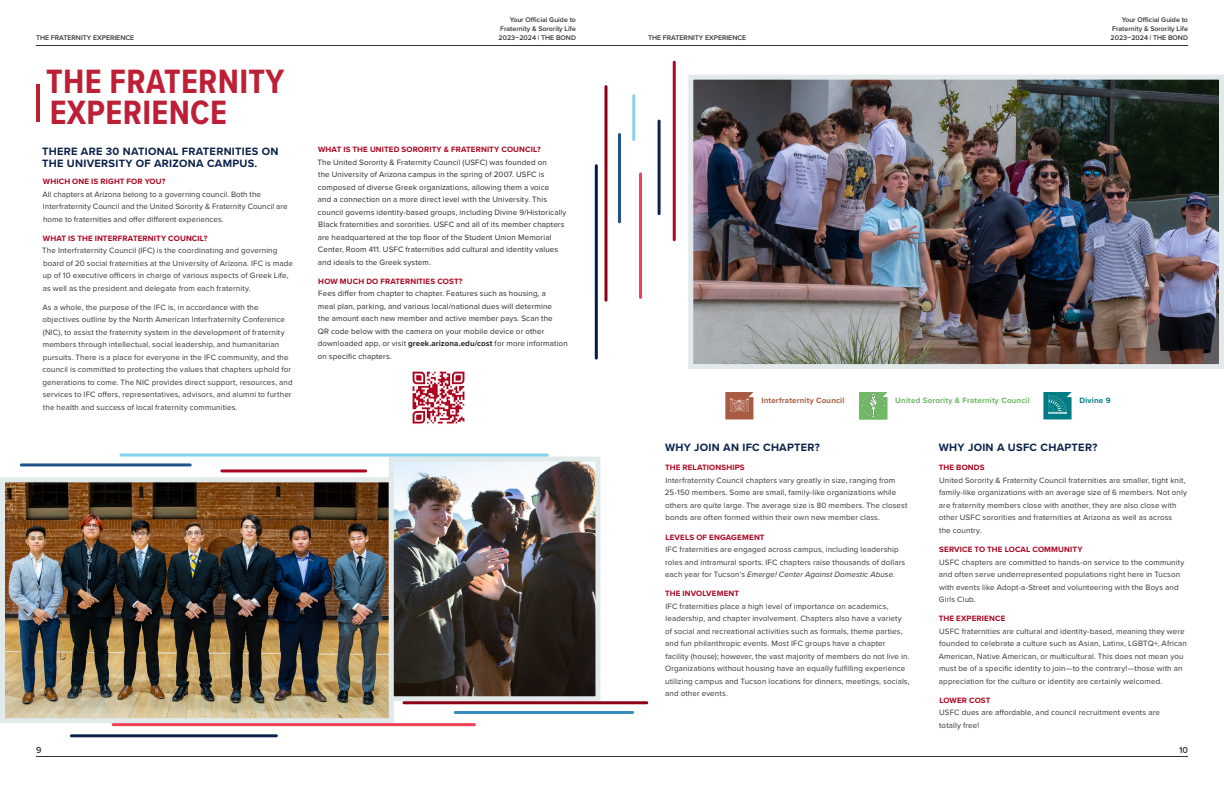
<style>
.page{position:relative;width:1224px;height:792px;background:#fff}
.page>*{position:absolute;margin:0;border:0;box-sizing:border-box;transform-origin:0 0}
.t1{font:700 35px/31px "Proxima Nova Cond";letter-spacing:.01em;color:#bd2036}
.t2{font:700 11px/12.5px "Proxima Nova";letter-spacing:.025em;color:#0c234b}
.t3{font:600 9px "Proxima Nova";color:#343433}
.t4{font:8px/12.5px "Proxima Nova";letter-spacing:.015em;color:#343433}
.t5{font:8px/12.5px "Proxima Nova";letter-spacing:.015em;color:#292829}
.t6{font:700 8px "Proxima Nova";letter-spacing:.02em;color:#ab0520}
.t7{font:700 8px "Proxima Nova";letter-spacing:.02em;color:#70b865}
.t8{font:700 8px "Proxima Nova";letter-spacing:.02em;color:#a95c42}
.t9{font:700 8px "Proxima Nova";letter-spacing:.02em;color:#007d84}
.t10{font:600 7px/9px "Proxima Nova";color:#343433;text-align:justify}
.s1{font-weight:700}
.s2{font-style:italic}
</style>
<div class="page">
<img style="left:694px;top:81px;width:524px;height:282px">
<div style="left:688px;top:75px;width:536px;height:294px;border:5px solid #e2e9eb"></div>
<svg style="left:1043px;top:392px;width:29px;height:27px"></svg>
<svg style="left:725px;top:392px;width:28px;height:27px"></svg>
<svg style="left:859px;top:392px;width:28px;height:27px"></svg>
<img style="left:859px;top:394px;width:28px;height:24px">
<img style="left:412px;top:371px;width:53px;height:53px">
<img style="left:6px;top:483px;width:382px;height:234px">
<div style="left:0;top:477px;width:394px;height:246px;border:5px solid #e2e9eb"></div>
<hr style="left:36px;top:84px;width:4px;height:37px;background:#bd2036">
<hr style="left:36px;top:45px;width:1152px;height:1px;background:#343433">
<hr style="left:36px;top:756px;width:1152px;height:1px;background:#343433">
<img style="left:395px;top:463px;width:199px;height:232px">
<div style="left:389px;top:457px;width:211px;height:244px;border:5px solid #e2e9eb"></div>
<hr style="left:658px;top:121px;width:3px;height:93px;background:#0c234b">
<hr style="left:639px;top:174px;width:3px;height:123px;background:#ef4056">
<hr style="left:618px;top:134px;width:3px;height:88px;background:#1e5288">
<hr style="left:632px;top:96px;width:3px;height:44px;background:#81d3eb">
<hr style="left:604px;top:87px;width:3px;height:213px;background:#8b0015">
<hr style="left:595px;top:166px;width:3px;height:192px;background:#001c48">
<hr style="left:673px;top:62px;width:3px;height:178px;background:#ab0520">
<hr style="left:404px;top:701px;width:243px;height:3px;background:#8b0015">
<hr style="left:455px;top:711px;width:178px;height:3px;background:#378dbd">
<hr style="left:113px;top:723px;width:361px;height:3px;background:#ef4056">
<hr style="left:121px;top:454px;width:426px;height:3px;background:#81d3eb">
<hr style="left:222px;top:469px;width:144px;height:3px;background:#ab0520">
<hr style="left:21px;top:463px;width:169px;height:3px;background:#1e5288">
<hr style="left:71px;top:734px;width:205px;height:3px;background:#0c234b">
<p class="t10" style="left:500px;top:15px;width:77px;text-align:right">Your Official Guide to<br>Fraternity &amp; Sorority Life</p>
<p class="t10" style="left:36px;top:33px;width:100px">THE FRATERNITY EXPERIENCE</p>
<p class="t10" style="left:499px;top:33px;width:79px">2023–2024 | THE BOND</p>
<p class="t10" style="left:648px;top:33px;width:100px">THE FRATERNITY EXPERIENCE</p>
<h1 class="t1" style="left:46px;top:65px;width:240px">THE FRATERNITY<br>EXPERIENCE</h1>
<h2 class="t2" style="left:42px;top:145px;width:238px">THERE ARE 30 NATIONAL FRATERNITIES ON<br>THE UNIVERSITY OF ARIZONA CAMPUS.</h2>
<p class="t6" style="left:43px;top:176px;width:124px">WHICH ONE IS RIGHT FOR YOU?</p>
<p class="t4" style="left:42px;top:187px;width:247px">All chapters at Arizona belong to a governing council. Both the<br>Interfraternity Council and the United Sorority &amp; Fraternity Council are home to fraternities and offer different experiences.</p>
<p class="t6" style="left:43px;top:232px;width:166px">WHAT IS THE INTERFRATERNITY COUNCIL?</p>
<p class="t4" style="left:42px;top:244px;width:252px">The Interfraternity Council (IFC) is the coordinating and governing board of 20 social fraternities at the University of Arizona. IFC is made up of 10 executive officers in charge of various aspects of Greek Life, as well as the president and delegate from each fraternity.</p>
<p class="t4" style="left:42px;top:301px;width:252px">As a whole, the purpose of the IFC is, in accordance with the objectives outline by the North American Interfraternity Conference (NIC), to assist the fraternity system in the development of fraternity members through intellectual, social leadership, and humanitarian pursuits. There is a place for everyone in the IFC community, and the council is committed to protecting the values that chapters uphold for generations to come. The NIC provides direct support, resources, and services to IFC offers, representatives, advisors, and alumni to further the health and success of local fraternity communities.</p>
<p class="t6" style="left:318px;top:144px;width:224px">WHAT IS THE UNITED SORORITY &amp; FRATERNITY COUNCIL?</p>
<p class="t5" style="left:317px;top:156px;width:251px">The United Sorority &amp; Fraternity Council (USFC) was founded on<br>the University of Arizona campus in the spring of 2007. USFC is composed of diverse Greek organizations, allowing them a voice<br>and a connection on a more direct level with the University. This council governs identity-based groups, including Divine 9/Historically Black fraternities and sororities. USFC and all of its member chapters are headquartered at the top floor of the Student Union Memorial Center, Room 411. USFC fraternities add cultural and identity values and ideals to the Greek system.</p>
<p class="t6" style="left:318px;top:275px;width:146px">HOW MUCH DO FRATERNITIES COST?</p>
<p class="t5" style="left:318px;top:287px;width:251px">Fees differ from chapter to chapter. Features such as housing, a<br>meal plan, parking, and various local/national dues will determine<br>the amount each new member and active member pays. Scan the<br>QR code below with the camera on your mobile device or other downloaded app, or visit <span class="s1">greek.arizona.edu/cost</span> for more information on specific chapters.</p>
<p class="t10" style="left:1111px;top:15px;width:79px;text-indent:11px">Your Official Guide to Fraternity &amp; Sorority Life 2023–2024 | THE BOND</p>
<p class="t8" style="left:761px;top:395px;width:85px">Interfraternity Council</p>
<p class="t7" style="left:895px;top:395px;width:136px">United Sorority &amp; Fraternity Council</p>
<p class="t9" style="left:1080px;top:395px;width:32px">Divine 9</p>
<p class="t3" style="left:36px;top:743px;width:7px">9</p>
<h2 class="t2" style="left:665px;top:441px;width:156px">WHY JOIN AN IFC CHAPTER?</h2>
<p class="t6" style="left:665px;top:462px;width:81px">THE RELATIONSHIPS</p>
<p class="t4" style="left:665px;top:474px;width:244px">Interfraternity Council chapters vary greatly in size, ranging from 25-150 members. Some are small, family-like organizations while others are quite large. The average size is 80 members. The closest bonds are often formed within their own new member class.</p>
<p class="t6" style="left:666px;top:531px;width:100px">LEVELS OF ENGAGEMENT</p>
<p class="t4" style="left:665px;top:543px;width:242px">IFC fraternities are engaged across campus, including leadership roles and intramural sports. IFC chapters raise thousands of dollars each year for Tucson’s <span class="s2">Emerge! Center Against Domestic Abuse.</span></p>
<p class="t6" style="left:665px;top:588px;width:76px">THE INVOLVEMENT</p>
<p class="t4" style="left:665px;top:599px;width:246px">IFC fraternities place a high level of importance on academics, leadership, and chapter involvement. Chapters also have a variety of social and recreational activities such as formals, theme parties, and fun philanthropic events. Most IFC groups have a chapter facility (house); however, the vast majority of members do not live in.<br>Organizations without housing have an equally fulfilling experience utilizing campus and Tucson locations for dinners, meetings, socials, and other events.</p>
<h2 class="t2" style="left:939px;top:441px;width:160px">WHY JOIN A USFC CHAPTER?</h2>
<p class="t6" style="left:939px;top:462px;width:47px">THE BONDS</p>
<p class="t4" style="left:939px;top:474px;width:250px">United Sorority &amp; Fraternity Council fraternities are smaller, tight knit, family-like organizations with an average size of 6 members. Not only are fraternity members close with another, they are also close with other USFC sororities and fraternities at Arizona as well as across<br>the country.</p>
<p class="t6" style="left:939px;top:543px;width:145px">SERVICE TO THE LOCAL COMMUNITY</p>
<p class="t4" style="left:939px;top:555px;width:247px">USFC chapters are committed to hands-on service to the community and often serve underrepresented populations right here in Tucson with events like Adopt-a-Street and volunteering with the Boys and Girls Club.</p>
<p class="t6" style="left:939px;top:613px;width:68px">THE EXPERIENCE</p>
<p class="t4" style="left:939px;top:624px;width:250px">USFC fraternities are cultural and identity-based, meaning they were founded to celebrate a culture such as Asian, Latinx, LGBTQ+, African American, Native American, or multicultural. This does not mean you must be of a specific identity to join—to the contrary!—those with an appreciation for the culture or identity are certainly welcomed.</p>
<p class="t6" style="left:939px;top:694px;width:53px">LOWER COST</p>
<p class="t4" style="left:939px;top:706px;width:222px">USFC dues are affordable, and council recruitment events are totally free!</p>
<p class="t3" style="left:1179px;top:743px;width:10px">10</p>
</div>
